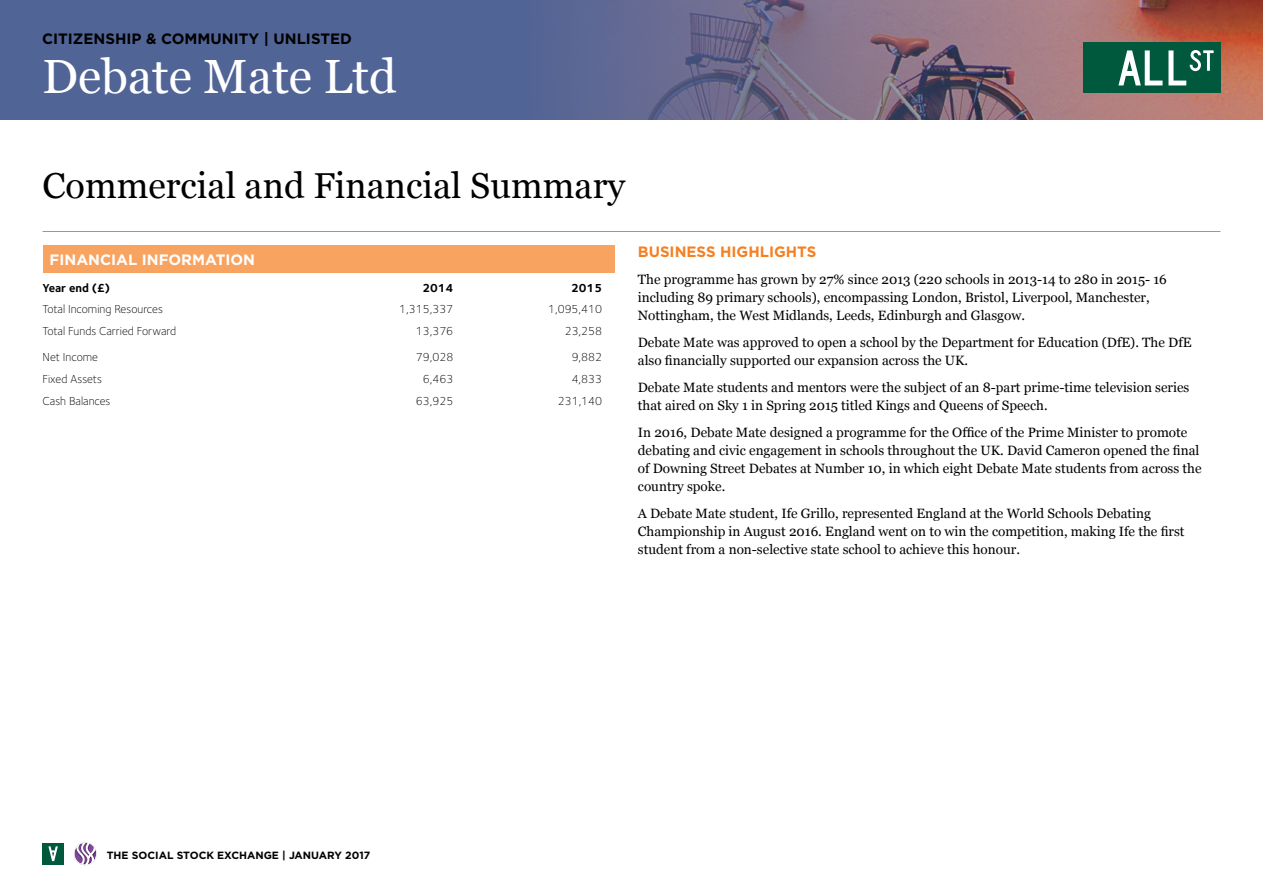
<style>
.page{position:relative;width:1263px;height:893px;background:#fff}
.page>*{position:absolute;margin:0;border:0;box-sizing:border-box;transform-origin:0 0}
.t1{font:48px "Georgia";color:#fff}
.t2{font:36px "Georgia";color:#000}
.t3{font:700 15px "Gotham";color:#000}
.t4{font:700 15px "Gotham";color:#fff}
.t5{font:700 15px "Gotham";color:#f58022}
.t6{font:13.5px/18px "Georgia";color:#000}
.t7{font:300 12px "Foundry Sterling";color:#000}
.t8{font:700 12px "Foundry Sterling";color:#000}
.t9{font:700 10.5px "Gotham";color:#000}
</style>
<div class="page">
<div style="left:43px;top:843px;width:21px;height:21px;background:#00583d"></div>
<svg style="left:48px;top:846px;width:10px;height:15px"></svg>
<svg style="left:74px;top:842px;width:23px;height:23px"></svg>
<div style="left:0;top:0;width:1263px;height:119px;background:#516496"></div>
<img style="left:581px;top:0;width:682px;height:119px">
<div style="left:1083px;top:43px;width:137px;height:50px;background:#00583d"></div>
<svg style="left:1118px;top:50px;width:95px;height:35px"></svg>
<hr style="left:43px;top:231px;width:1177px;height:1px;background:#f58022">
<div style="left:43px;top:245px;width:571px;height:27px;background:#f9a360"></div>
<p class="t3" style="left:42px;top:29px;width:311px">CITIZENSHIP &amp; COMMUNITY | UN LISTED</p>
<h1 class="t1" style="left:42px;top:49px;width:356px">Debate Mate Ltd</h1>
<h2 class="t2" style="left:43px;top:165px;width:584px">Commercial and Financial Summary</h2>
<p class="t4" style="left:50px;top:249px;width:21px">FINANCIAL</p>
<p class="t4" style="left:142px;top:249px;width:115px">INFORMATION</p>
<p class="t8" style="left:43px;top:280px;width:69px">Year end (£)</p>
<p class="t8" style="left:422px;top:280px;width:32px">2014</p>
<p class="t8" style="left:571px;top:280px;width:32px">2015</p>
<p class="t7" style="left:43px;top:302px;width:122px">Total Incoming Resources</p>
<p class="t7" style="left:399px;top:302px;width:55px">1,315,337</p>
<p class="t7" style="left:548px;top:302px;width:55px">1,095,410</p>
<p class="t7" style="left:43px;top:324px;width:135px">Total Funds Carried Forward</p>
<p class="t7" style="left:416px;top:324px;width:39px">13,376</p>
<p class="t7" style="left:565px;top:324px;width:39px">23,258</p>
<p class="t7" style="left:43px;top:350px;width:57px">Net Income</p>
<p class="t7" style="left:416px;top:350px;width:39px">79,028</p>
<p class="t7" style="left:572px;top:350px;width:32px">9,882</p>
<p class="t7" style="left:43px;top:372px;width:61px">Fixed Assets</p>
<p class="t7" style="left:423px;top:372px;width:32px">6,463</p>
<p class="t7" style="left:572px;top:372px;width:32px">4,833</p>
<p class="t7" style="left:43px;top:394px;width:69px">Cash Balances</p>
<p class="t7" style="left:416px;top:394px;width:39px">63,925</p>
<p class="t7" style="left:558px;top:394px;width:46px">231,140</p>
<p class="t5" style="left:638px;top:242px;width:22px">BUSINESS</p>
<p class="t5" style="left:720px;top:242px;width:98px">HIGHLIGHTS</p>
<p class="t6" style="left:638px;top:270px;width:531px">The programme has grown by 27% since 2013 (220 schools in 2013-14 to 280 in 2015- 16 including 89 primary schools), encompassing London, Bristol, Liverpool, Manchester,<br>Nottingham, the West Midlands, Leeds, Edinburgh and Glasgow.</p>
<p class="t6" style="left:638px;top:333px;width:555px">Debate Mate was approved to open a school by the Department for Education (DfE). The DfE also financially supported our expansion across the UK.</p>
<p class="t6" style="left:638px;top:378px;width:553px">Debate Mate students and mentors were the subject of an 8-part prime-time television series that aired on Sky 1 in Spring 2015 titled Kings and Queens of Speech.</p>
<p class="t6" style="left:638px;top:423px;width:565px">In 2016, Debate Mate designed a programme for the Office of the Prime Minister to promote debating and civic engagement in schools throughout the UK. David Cameron opened the final of Downing Street Debates at Number 10, in which eight Debate Mate students from across the country spoke.</p>
<p class="t6" style="left:638px;top:504px;width:548px">A Debate Mate student, Ife Grillo, represented England at the World Schools Debating<br>Championship in August 2016. England went on to win the competition, making Ife the first student from a non-selective state school to achieve this honour.</p>
<p class="t9" style="left:107px;top:848px;width:265px">THE SOCIAL STOCK EXCHANGE | JANUARY 2017</p>
</div>
